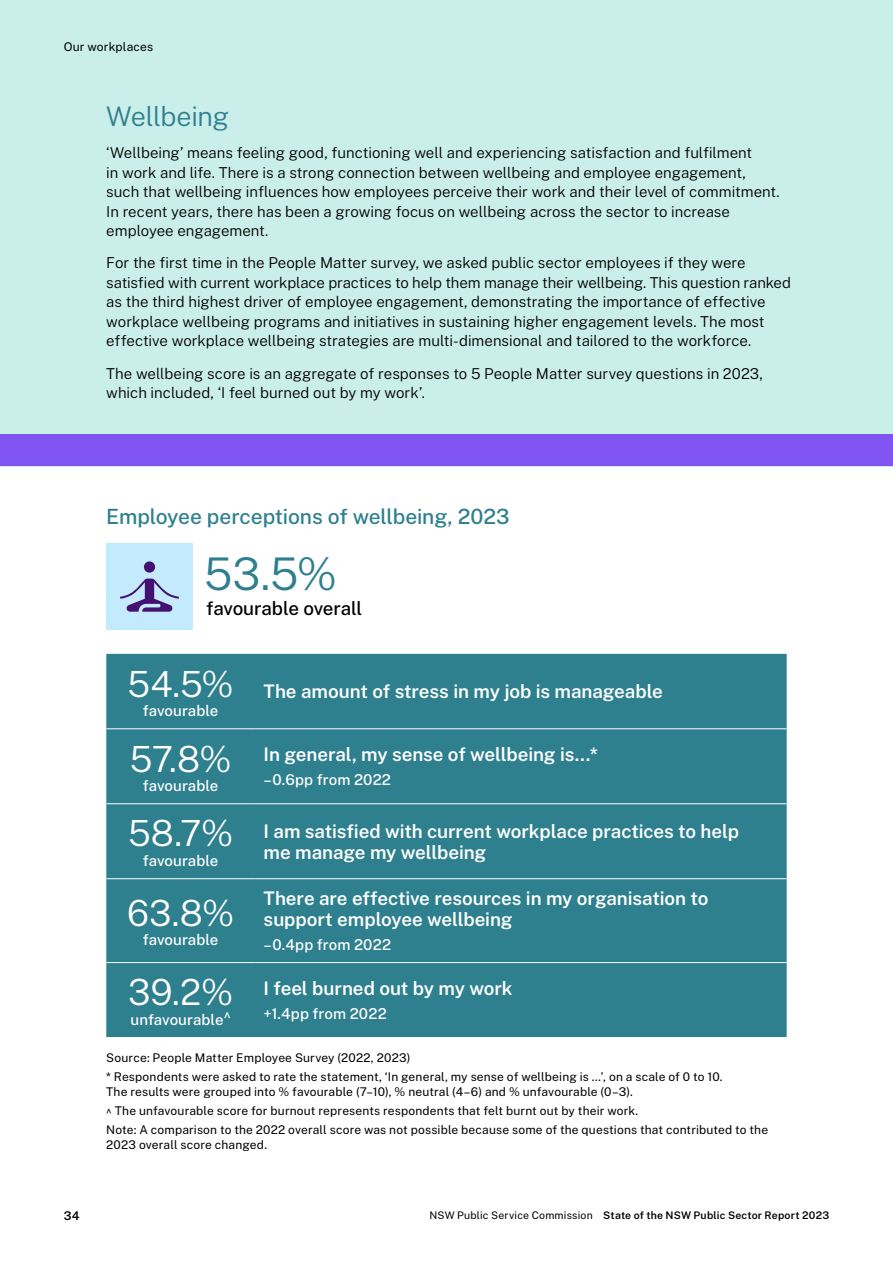
<style>
.page{position:relative;width:893px;height:1263px;background:#fff}
.page>*{position:absolute;margin:0;border:0;box-sizing:border-box;transform-origin:0 0}
.Infographic_Heading_1_30_30_Light{font:300 45px "Public Sans";color:#2e808e}
.Heading_1_40_44pt_Light{font:300 36px "Public Sans";color:#fff}
.Heading_2_18_21_Light{font:300 27px "Public Sans";letter-spacing:-.015em;color:#2e808e}
.Heading_3_14_16_Medium{font:500 21px "Public Sans";letter-spacing:-.005em;color:#2e808e}
.Heading_4_12_5_14_SemiBold{font:600 18.75px/21px "Public Sans";letter-spacing:-.005em;color:#fff}
.Infographic_Heading_4_12_5_14_Medium{font:500 18.75px "Public Sans";letter-spacing:-.01em;color:#000}
.Body_10_13_Light{font:300 15px/19.5px "Public Sans";color:#000}
.Heading_1_40_44pt_Light-2{font:500 15px "Public Sans";color:#fff}
.Body_10_13_Light-2{font:500 15px "Public Sans";letter-spacing:.01em;color:#fff}
.Folios_Footers_Descriptors_8_10_Regular{font:12px/15px "Public Sans";letter-spacing:.015em;color:#000}
.t1{font:600 12px "Public Sans";color:#000}
.t2{font:600 10.5px "Public Sans";letter-spacing:.02em;color:#000}
.s1{font-weight:400}
</style>
<div class="page">
<div style="left:0;top:0;width:893px;height:466px;background:#caeee9"></div>
<div style="left:0;top:434px;width:893px;height:32px;background:#8055f1"></div>
<div style="left:106px;top:543px;width:87px;height:86px;background:#c3ebfd"></div>
<svg style="left:120px;top:561px;width:59px;height:51px"></svg>
<div style="left:106px;top:654px;width:681px;height:383px;background:#2e808e"></div>
<hr style="left:106px;top:728px;width:149px;height:1px;background:#fff">
<hr style="left:255px;top:728px;width:532px;height:1px;background:#fff">
<hr style="left:106px;top:803px;width:149px;height:1px;background:#fff">
<hr style="left:255px;top:803px;width:532px;height:1px;background:#fff">
<hr style="left:106px;top:878px;width:149px;height:1px;background:#fff">
<hr style="left:255px;top:878px;width:532px;height:1px;background:#fff">
<hr style="left:106px;top:962px;width:149px;height:1px;background:#fff">
<hr style="left:255px;top:962px;width:532px;height:1px;background:#fff">
<p class="Folios_Footers_Descriptors_8_10_Regular" style="left:64px;top:39px;width:91px">Our workplaces</p>
<p class="Heading_2_18_21_Light" style="left:106px;top:97px;width:125px">Wellbeing</p>
<p class="Body_10_13_Light" style="left:106px;top:142px;width:675px">‘Wellbeing’ means feeling good, functioning well and experiencing satisfaction and fulfilment<br>in work and life. There is a strong connection between wellbeing and employee engagement, such that wellbeing influences how employees perceive their work and their level of commitment.<br>In recent years, there has been a growing focus on wellbeing across the sector to increase employee engagement.</p>
<p class="Body_10_13_Light" style="left:106px;top:252px;width:686px">For the first time in the People Matter survey, we asked public sector employees if they were satisfied with current workplace practices to help them manage their wellbeing. This question ranked as the third highest driver of employee engagement, demonstrating the importance of effective workplace wellbeing programs and initiatives in sustaining higher engagement levels. The most effective workplace wellbeing strategies are multi-dimensional and tailored to the workforce.</p>
<p class="Body_10_13_Light" style="left:106px;top:363px;width:658px">The wellbeing score is an aggregate of responses to 5 People Matter survey questions in 2023, which included, ‘I feel burned out by my work’.</p>
<p class="Heading_3_14_16_Medium" style="left:106px;top:502px;width:405px">Employee perceptions of wellbeing, 2023</p>
<p class="Infographic_Heading_1_30_30_Light" style="left:204px;top:542px;width:134px">53.5%</p>
<p class="Infographic_Heading_4_12_5_14_Medium" style="left:206px;top:595px;width:158px">favourable overall</p>
<p class="Heading_1_40_44pt_Light" style="left:128px;top:659px;width:108px">54.5%</p>
<p class="Heading_1_40_44pt_Light-2" style="left:143px;top:700px;width:77px">favourable</p>
<p class="Heading_1_40_44pt_Light" style="left:130px;top:734px;width:104px">57.8%</p>
<p class="Heading_1_40_44pt_Light-2" style="left:143px;top:775px;width:77px">favourable</p>
<p class="Heading_1_40_44pt_Light" style="left:128px;top:808px;width:107px">58.7%</p>
<p class="Heading_1_40_44pt_Light-2" style="left:143px;top:850px;width:77px">favourable</p>
<p class="Heading_1_40_44pt_Light" style="left:127px;top:888px;width:109px">63.8%</p>
<p class="Heading_1_40_44pt_Light-2" style="left:143px;top:929px;width:77px">favourable</p>
<p class="Heading_4_12_5_14_SemiBold" style="left:264px;top:680px;width:401px">The amount of stress in my job is manageable</p>
<p class="Heading_4_12_5_14_SemiBold" style="left:264px;top:743px;width:336px">In general, my sense of wellbeing is…*</p>
<p class="Body_10_13_Light-2" style="left:264px;top:769px;width:129px">–0.6pp from 2022</p>
<p class="Heading_4_12_5_14_SemiBold" style="left:264px;top:819px;width:477px">I am satisfied with current workplace practices to help me manage my wellbeing</p>
<p class="Heading_4_12_5_14_SemiBold" style="left:264px;top:887px;width:446px">There are effective resources in my organisation to support employee wellbeing</p>
<p class="Body_10_13_Light-2" style="left:264px;top:934px;width:129px">–0.4pp from 2022</p>
<p class="Heading_1_40_44pt_Light" style="left:128px;top:967px;width:107px">39.2%</p>
<p class="Heading_1_40_44pt_Light-2" style="left:131px;top:1009px;width:102px">unfavourable^</p>
<p class="Heading_4_12_5_14_SemiBold" style="left:264px;top:976px;width:250px">I feel burned out by my work</p>
<p class="Body_10_13_Light-2" style="left:264px;top:1002px;width:125px">+1.4pp from 2022</p>
<p class="Folios_Footers_Descriptors_8_10_Regular" style="left:106px;top:1049px;width:306px">Source: People Matter Employee Survey (2022, 2023)</p>
<p class="Folios_Footers_Descriptors_8_10_Regular" style="left:106px;top:1068px;width:618px">* Respondents were asked to rate the statement, ‘In general, my sense of wellbeing is …’, on a scale of 0 to 10.<br>The results were grouped into % favourable (7–10), % neutral (4–6) and % unfavourable (0–3).</p>
<p class="Folios_Footers_Descriptors_8_10_Regular" style="left:106px;top:1103px;width:533px">^ The unfavourable score for burnout represents respondents that felt burnt out by their work.</p>
<p class="Folios_Footers_Descriptors_8_10_Regular" style="left:106px;top:1122px;width:663px">Note: A comparison to the 2022 overall score was not possible because some of the questions that contributed to the<br>2023 overall score changed.</p>
<p class="t1" style="left:64px;top:1207px;width:17px">34</p>
<p class="t2" style="left:430px;top:1208px;width:401px"><span class="s1">NSW Public Service Commission</span> State of the NSW Public Sector Report 2023</p>
</div>
